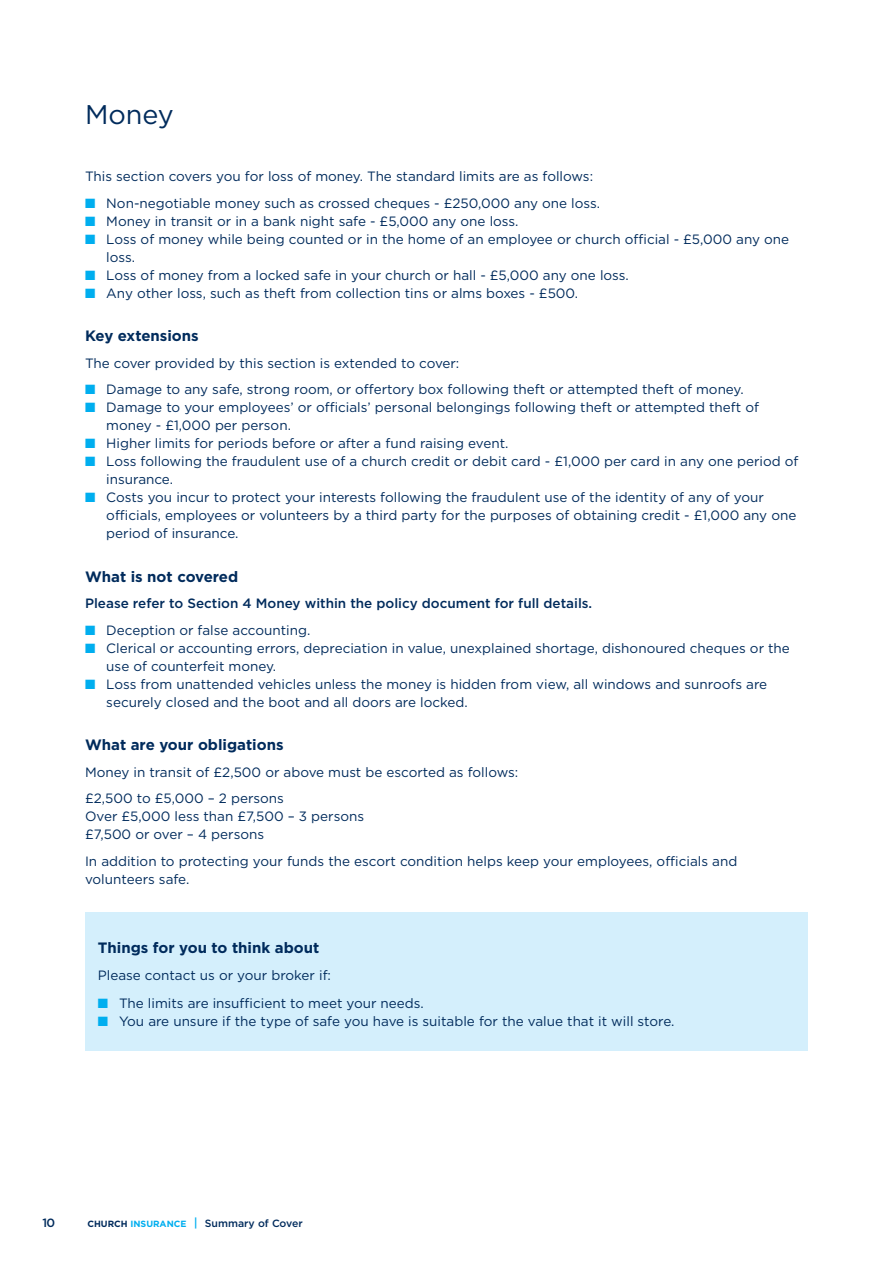
<style>
.page{position:relative;width:893px;height:1263px;background:#fff}
.page>*{position:absolute;margin:0;border:0;box-sizing:border-box;transform-origin:0 0}
.t1{font:27px "Gotham HTF";color:#002b5c}
.t2{font:700 15px "Gotham HTF";color:#002b5c}
.t3{font:13.5px/18px "Gotham HTF";color:#002b5c}
.t4{font:500 13.5px "Gotham HTF";color:#002b5c}
.t5{font:500 12px "Gotham HTF";color:#002b5c}
.t6{font:500 10.5px "Gotham HTF";color:#002b5c}
.s1{color:#00aeef}
.s2{font-weight:700;font-size:9px}
.s3{font-weight:700;font-size:9px;color:#00aeef}
.s4{font-size:12px;color:#00aeef}
</style>
<div class="page">
<div style="left:85px;top:912px;width:723px;height:138px;background:#d4effc"></div>
<h2 class="t1" style="left:85px;top:100px;width:90px">Money</h2>
<p class="t3" style="left:85px;top:167px;width:510px">This section covers you for loss of money. The standard limits are as follows:</p>
<p class="t3" style="left:85px;top:194px;width:517px"><span class="s1">■</span> Non-negotiable money such as crossed cheques - £250,000 any one loss.</p>
<p class="t3" style="left:85px;top:212px;width:435px"><span class="s1">■</span> Money in transit or in a bank night safe - £5,000 any one loss.</p>
<p class="t3" style="left:106px;top:230px;width:684px;text-indent:-21px"><span class="s1">■</span> Loss of money while being counted or in the home of an employee or church offcial - £5,000 any one loss.</p>
<p class="t3" style="left:85px;top:266px;width:545px"><span class="s1">■</span> Loss of money from a locked safe in your church or hall - £5,000 any one loss.</p>
<p class="t3" style="left:85px;top:284px;width:495px"><span class="s1">■</span> Any other loss, such as theft from collection tins or alms boxes - £500.</p>
<p class="t2" style="left:85px;top:327px;width:115px">Key extensions</p>
<p class="t3" style="left:85px;top:354px;width:376px">The cover provided by this section is extended to cover:</p>
<p class="t3" style="left:85px;top:380px;width:660px"><span class="s1">■</span> Damage to any safe, strong room, or offertory box following theft or attempted theft of money.</p>
<p class="t3" style="left:106px;top:398px;width:654px;text-indent:-21px"><span class="s1">■</span> Damage to your employees’ or offcials’ personal belongings following theft or attempted theft of money - £1,000 per person.</p>
<p class="t3" style="left:85px;top:434px;width:425px"><span class="s1">■</span> Higher limits for periods before or after a fund raising event.</p>
<p class="t3" style="left:106px;top:452px;width:694px;text-indent:-21px"><span class="s1">■</span> Loss following the fraudulent use of a church credit or debit card - £1,000 per card in any one period of insurance.</p>
<p class="t3" style="left:106px;top:488px;width:692px;text-indent:-21px"><span class="s1">■</span> Costs you incur to protect your interests following the fraudulent use of the identity of any of your offcials, employees or volunteers by a third party for the purposes of obtaining credit - £1,000 any one period of insurance.</p>
<p class="t2" style="left:85px;top:568px;width:155px">What is not covered</p>
<p class="t4" style="left:85px;top:596px;width:509px">Please refer to Section 4 Money within the policy document for full details.</p>
<p class="t3" style="left:85px;top:621px;width:227px"><span class="s1">■</span> Deception or false accounting.</p>
<p class="t3" style="left:106px;top:639px;width:685px;text-indent:-21px"><span class="s1">■</span> Clerical or accounting errors, depreciation in value, unexplained shortage, dishonoured cheques or the use of counterfeit money.</p>
<p class="t3" style="left:106px;top:675px;width:662px;text-indent:-21px"><span class="s1">■</span> Loss from unattended vehicles unless the money is hidden from view, all windows and sunroofs are securely closed and the boot and all doors are locked.</p>
<p class="t2" style="left:85px;top:736px;width:200px">What are your obligations</p>
<p class="t3" style="left:85px;top:763px;width:435px">Money in transit of £2,500 or above must be escorted as follows:</p>
<p class="t3" style="left:85px;top:789px;width:281px">£2,500 to £5,000 – 2 persons<br>Over £5,000 less than £7,500 – 3 persons £7,500 or over – 4 persons</p>
<p class="t3" style="left:85px;top:852px;width:654px">In addition to protecting your funds the escort condition helps keep your employees, offcials and volunteers safe.</p>
<p class="t2" style="left:98px;top:939px;width:223px">Things for you to think about</p>
<p class="t3" style="left:98px;top:965px;width:235px">Please contact us or your broker if:</p>
<p class="t3" style="left:98px;top:994px;width:328px"><span class="s1">■</span> The limits are insuffcient to meet your needs.</p>
<p class="t3" style="left:98px;top:1012px;width:578px"><span class="s1">■</span> You are unsure if the type of safe you have is suitable for the value that it will store.</p>
<p class="t5" style="left:43px;top:1216px;width:14px">10</p>
<p class="t6" style="left:87px;top:1218px;width:217px"><span class="s2">CHURCH</span> <span class="s3">INSURANCE</span> <span class="s4">|</span> Summary of Cover</p>
</div>
